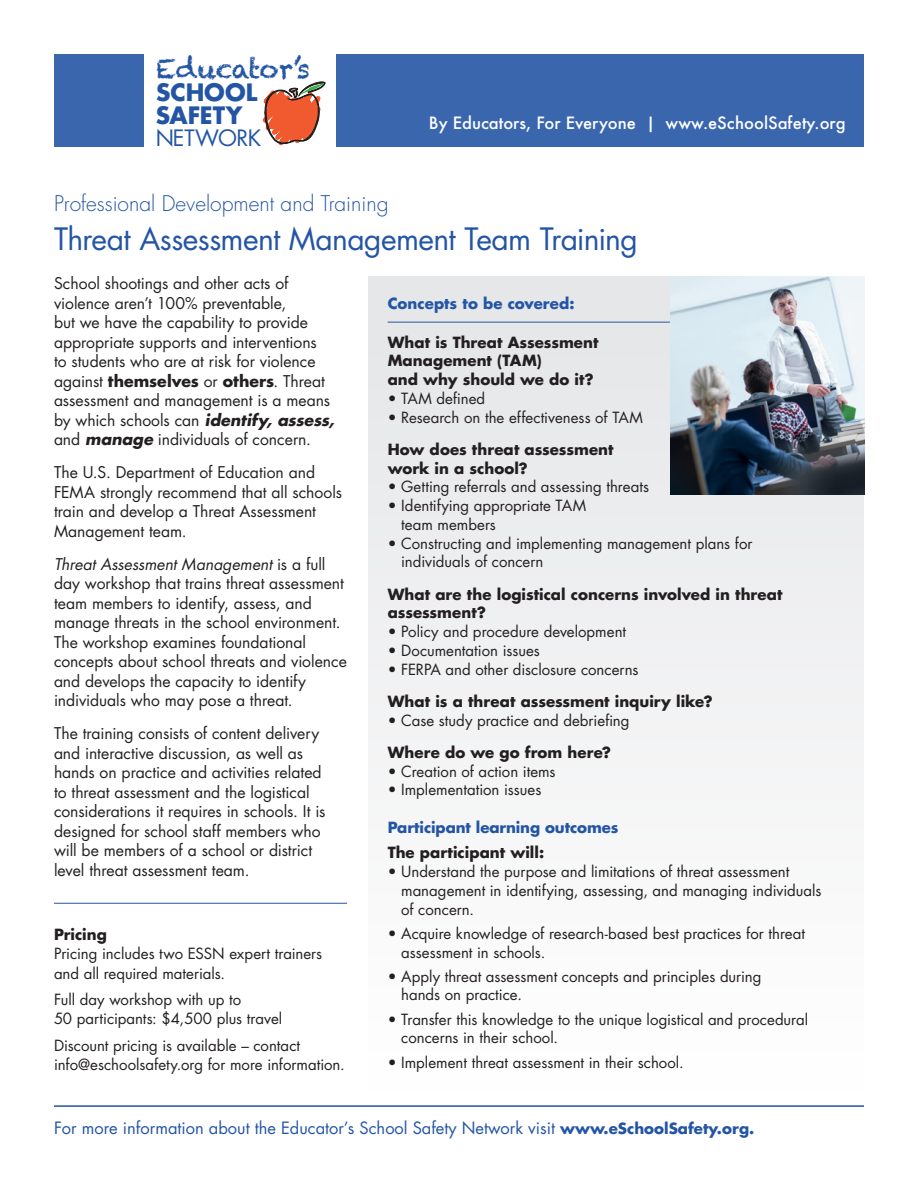
<style>
.page{position:relative;width:918px;height:1188px;background:#fff}
.page>*{position:absolute;margin:0;border:0;box-sizing:border-box;transform-origin:0 0}
.Subhead_Orange{font:30px "Futura LT";letter-spacing:-.02em;color:#2455a5}
.t1{font:26.85px "Chalkduster";color:#2455a5}
.t2{font:700 23.4px "Futura LT";letter-spacing:-.005em;color:#2455a5}
.t3{font:21.9px "Futura LT";letter-spacing:-.025em;color:#2455a5}
.t4{font:300 21px "Futura LT";color:#2455a5}
.t5{font:16.5px "Futura LT";color:#2455a5}
.t6{font:500 16.5px "Futura";color:#fff}
.Objectives{font:15.75px/19.5px "Futura LT";color:#231f20}
.Objectives-2{font:15px/18.8px "Futura LT";color:#231f20}
.Objectives-3{font:700 15px/18.8px "Futura LT";color:#231f20}
.Objectives-4{font:700 15px "Futura LT";letter-spacing:-.005em;color:#2455a5}
.s1{font-weight:700}
.s2{font-weight:700;font-style:italic}
.s3{font-style:italic}
.s4{font-weight:700;font-size:15px}
</style>
<div class="page">
<div style="left:368px;top:276px;width:496px;height:815px;background:linear-gradient(to right,#f0f1f2,#f5f6f6)"></div>
<div style="left:337px;top:54px;width:527px;height:93px;background:#3a66ae"></div>
<div style="left:54px;top:54px;width:90px;height:93px;background:#3a66ae"></div>
<svg style="left:262px;top:82px;width:63px;height:64px"></svg>
<hr style="left:388px;top:322px;width:445px;height:1px;background:#2455a5">
<hr style="left:54px;top:903px;width:293px;height:1px;background:#2455a5">
<hr style="left:54px;top:1105px;width:810px;height:2px;background:#2455a5">
<img style="left:671px;top:276px;width:194px;height:219px">
<p class="t1" style="left:156px;top:51px;width:155px">Educator’s</p>
<p class="t2" style="left:156px;top:100px;width:88px">SAFETY</p>
<p class="t3" style="left:156px;top:124px;width:107px">NETWORK</p>
<p class="t2" style="left:156px;top:77px;width:103px">SCHOOL</p>
<p class="t4" style="left:54px;top:191px;width:336px">Professional Development and Training</p>
<p class="t6" style="left:429px;top:112px;width:418px">By Educators, For Everyone | www.eSchoolSafety.org</p>
<p class="Subhead_Orange" style="left:54px;top:220px;width:585px">Threat Assessment Management Team Training</p>
<p class="Objectives" style="left:54px;top:274px;width:282px">School shootings and other acts of violence aren’t 100% preventable,<br>but we have the capability to provide appropriate supports and interventions<br>to students who are at risk for violence against <span class="s1">themselves</span> or <span class="s1">others</span>. Threat assessment and management is a means by which schools can <span class="s2">identify, assess, </span>and <span class="s2">manage</span> individuals of concern.</p>
<p class="Objectives" style="left:54px;top:463px;width:290px">The U.S. Department of Education and FEMA strongly recommend that all schools train and develop a Threat Assessment Management team.</p>
<p class="Objectives" style="left:54px;top:554px;width:294px"><span class="s3">Threat Assessment Management</span> is a full day workshop that trains threat assessment team members to identify, assess, and manage threats in the school environment.<br>The workshop examines foundational concepts about school threats and violence and develops the capacity to identify individuals who may pose a threat.</p>
<p class="Objectives" style="left:54px;top:724px;width:273px">The training consists of content delivery and interactive discussion, as well as hands on practice and activities related to threat assessment and the logistical considerations it requires in schools. It is designed for school staff members who will be members of a school or district level threat assessment team.</p>
<p class="Objectives-3" style="left:54px;top:924px;width:54px">Pricing</p>
<p class="Objectives-2" style="left:54px;top:944px;width:270px;line-height:19.5px">Pricing includes two ESSN expert trainers and all required materials.</p>
<p class="Objectives-2" style="left:54px;top:990px;width:230px;line-height:19.5px">Full day workshop with up to<br>50 participants: $4,500 plus travel</p>
<p class="Objectives-2" style="left:54px;top:1036px;width:292px;line-height:19.5px">Discount pricing is available – contact info@eschoolsafety.org for more information.</p>
<p class="Objectives-4" style="left:388px;top:293px;width:188px">Concepts to be covered:</p>
<p class="Objectives-3" style="left:388px;top:332px;width:212px">What is Threat Assessment<br>Management (TAM)<br>and why should we do it?</p>
<p class="Objectives-2" style="left:388px;top:389px;width:99px">• TAM defined</p>
<p class="Objectives-2" style="left:388px;top:408px;width:257px">• Research on the effectiveness of TAM</p>
<p class="Objectives-3" style="left:388px;top:440px;width:227px">How does threat assessment work in a school?</p>
<p class="Objectives-2" style="left:388px;top:478px;width:263px">• Getting referrals and assessing threats</p>
<p class="Objectives-2" style="left:401px;top:496px;width:186px;text-indent:-13px">• Identifying appropriate TAM team members</p>
<p class="Objectives-2" style="left:401px;top:534px;width:353px;text-indent:-13px">• Constructing and implementing management plans for individuals of concern</p>
<p class="Objectives-3" style="left:388px;top:584px;width:396px">What are the logistical concerns involved in threat assessment?</p>
<p class="Objectives-2" style="left:388px;top:622px;width:240px">• Policy and procedure development</p>
<p class="Objectives-2" style="left:388px;top:641px;width:154px">• Documentation issues</p>
<p class="Objectives-2" style="left:388px;top:660px;width:252px">• FERPA and other disclosure concerns</p>
<p class="Objectives-3" style="left:388px;top:692px;width:327px">What is a threat assessment inquiry like?</p>
<p class="Objectives-2" style="left:388px;top:711px;width:243px">• Case study practice and debriefing</p>
<p class="Objectives-3" style="left:388px;top:743px;width:225px">Where do we go from here?</p>
<p class="Objectives-2" style="left:388px;top:762px;width:169px">• Creation of action items</p>
<p class="Objectives-2" style="left:388px;top:781px;width:155px">• Implementation issues</p>
<p class="Objectives-4" style="left:388px;top:817px;width:232px">Participant learning outcomes</p>
<p class="Objectives-3" style="left:388px;top:843px;width:158px">The participant will:</p>
<p class="Objectives-2" style="left:401px;top:862px;width:422px;text-indent:-13px">• Understand the purpose and limitations of threat assessment management in identifying, assessing, and managing individuals of concern.</p>
<p class="Objectives-2" style="left:401px;top:924px;width:405px;text-indent:-13px">• Acquire knowledge of research-based best practices for threat assessment in schools.</p>
<p class="Objectives-2" style="left:401px;top:967px;width:362px;text-indent:-13px">• Apply threat assessment concepts and principles during hands on practice.</p>
<p class="Objectives-2" style="left:401px;top:1010px;width:408px;text-indent:-13px">• Transfer this knowledge to the unique logistical and procedural concerns in their school.</p>
<p class="Objectives-2" style="left:388px;top:1054px;width:297px">• Implement threat assessment in their school.</p>
<p class="t5" style="left:54px;top:1117px;width:702px">For more information about the Educator’s School Safety Network visit <span class="s4">www.eSchoolSafety.org.</span></p>
</div>
